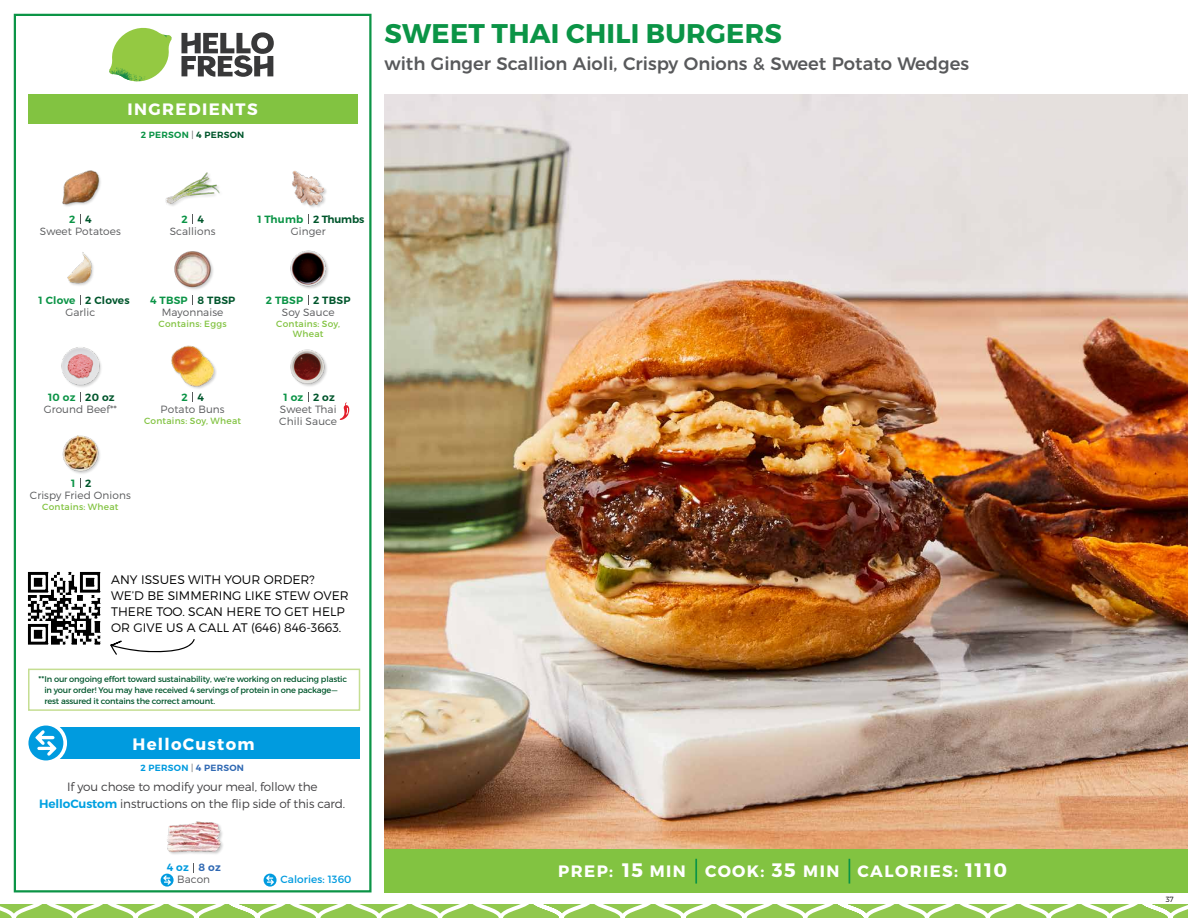
<style>
.page{position:relative;width:1188px;height:918px;background:#fff}
.page>*{position:absolute;margin:0;border:0;box-sizing:border-box;transform-origin:0 0}
.t1{font:700 27px "Montserrat";letter-spacing:.01em;color:#0b9446}
.t2{font:500 18px "Montserrat";color:#58595b}
.t3{font:700 16.5px "Montserrat";letter-spacing:.085em;color:#fff}
.t4{font:300 12.3px/16px "Montserrat";color:#000}
.t5{font:300 12px/16.5px "Montserrat";letter-spacing:-.01em;color:#414042;text-align:center}
.t6{font:300 10.5px/12px "Montserrat";letter-spacing:.01em;color:#58595b}
.t7{font:600 10.5px "Montserrat";letter-spacing:.02em;color:#00562c}
.t8{font:600 10.5px "Montserrat";letter-spacing:.02em;color:#0b9446}
.t9{font:10.5px "Montserrat";letter-spacing:.01em;color:#009bdf}
.t10{font:600 10.5px "Montserrat";color:#009bdf}
.t11{font:9px/10.5px "Montserrat";letter-spacing:.025em;color:#82c341;text-align:center}
.t12{font:600 9px "Montserrat";letter-spacing:.03em;color:#0b9446}
.t13{font:600 9px "Montserrat";letter-spacing:.03em;color:#009bdf}
.t14{font:8.25px/11.2px "Montserrat";letter-spacing:-.02em;color:#00562c}
.t15{font:300 7.5px "Montserrat";color:#000}
.s1{font-weight:300;color:#58595b}
.s2{color:#00562c}
.s3{font-size:8.4px}
.s4{font-weight:600;color:#00a1e1}
.s5{color:#3069b3}
.s6{font-size:19.5px}
</style>
<div class="page">
<svg style="left:0;top:904px;width:1188px;height:14px"></svg>
<div style="left:384px;top:849px;width:804px;height:43px;background:#82c341"></div>
<svg style="left:181px;top:32px;width:93px;height:45px"></svg>
<svg style="left:114px;top:28px;width:55px;height:36px"></svg>
<img style="left:143px;top:28px;width:29px;height:24px">
<img style="left:112px;top:48px;width:54px;height:10px">
<img style="left:109px;top:52px;width:55px;height:30px">
<img style="left:142px;top:58px;width:24px;height:23px">
<div style="left:28px;top:94px;width:330px;height:30px;background:#82c341"></div>
<div style="left:14px;top:14px;width:358px;height:878px;border:2px solid #0b9446"></div>
<img style="left:384px;top:94px;width:804px;height:755px">
<img style="left:174px;top:251px;width:39px;height:39px">
<img style="left:290px;top:250px;width:38px;height:39px">
<img style="left:165px;top:172px;width:55px;height:34px">
<img style="left:292px;top:171px;width:35px;height:37px">
<img style="left:67px;top:252px;width:27px;height:34px">
<img style="left:62px;top:170px;width:39px;height:36px">
<div style="left:171px;top:346px;width:46px;height:44px;background:#000;opacity:.2"></div>
<img style="left:171px;top:345px;width:46px;height:43px">
<img style="left:290px;top:349px;width:37px;height:37px">
<img style="left:61px;top:347px;width:40px;height:41px">
<img style="left:62px;top:435px;width:38px;height:39px">
<img style="left:167px;top:821px;width:56px;height:33px">
<svg style="left:340px;top:402px;width:9px;height:18px"></svg>
<div style="left:28px;top:669px;width:332px;height:42px;border:2px solid #c5de92"></div>
<div style="left:33px;top:727px;width:327px;height:32px;background:#009bdf"></div>
<svg style="left:25px;top:722px;width:42px;height:42px"></svg>
<div style="left:28px;top:726px;width:35px;height:34px;background:#009bdf;border-radius:50%"></div>
<svg style="left:35px;top:730px;width:22px;height:26px"></svg>
<svg style="left:161px;top:874px;width:13px;height:13px"></svg>
<svg style="left:163px;top:875px;width:8px;height:10px"></svg>
<svg style="left:264px;top:874px;width:13px;height:13px"></svg>
<svg style="left:266px;top:875px;width:8px;height:10px"></svg>
<hr style="left:695px;top:859px;width:2px;height:25px;background:#0b9446">
<svg style="left:849px;top:859px;width:1px;height:25px"></svg>
<img style="left:27px;top:571px;width:74px;height:74px">
<svg style="left:110px;top:639px;width:85px;height:16px"></svg>
<h3 class="t3" style="left:128px;top:99px;width:132px">INGREDIENTS</h3>
<p class="t12" style="left:141px;top:129px;width:105px">2 PERSON <span class="s1">|</span> <span class="s2">4 PERSON</span></p>
<h1 class="t1" style="left:385px;top:17px;width:399px">SWEET THAI CHILI BURGERS</h1>
<h2 class="t2" style="left:384px;top:49px;width:586px">with Ginger Scallion Aioli, Crispy Onions &amp; Sweet Potato Wedges</h2>
<p class="t8" style="left:69px;top:212px;width:8px">2</p>
<p class="t7" style="left:85px;top:212px;width:8px">4</p>
<p class="t7" style="left:198px;top:212px;width:8px">4</p>
<p class="t7" style="left:313px;top:212px;width:53px">2 Thumbs</p>
<p class="t8" style="left:182px;top:212px;width:8px">2</p>
<p class="t8" style="left:257px;top:212px;width:47px">1 Thumb</p>
<p class="t6" style="left:40px;top:225px;width:83px">Sweet Potatoes</p>
<p class="t6" style="left:170px;top:225px;width:47px">Scallions</p>
<p class="t6" style="left:291px;top:225px;width:36px">Ginger</p>
<p class="t8" style="left:39px;top:293px;width:38px">1 Clove</p>
<p class="t7" style="left:85px;top:293px;width:46px">2 Cloves</p>
<p class="t7" style="left:198px;top:293px;width:39px">8 TBSP</p>
<p class="t7" style="left:313px;top:293px;width:39px">2 TBSP</p>
<p class="t8" style="left:150px;top:293px;width:39px">4 TBSP</p>
<p class="t8" style="left:266px;top:293px;width:39px">2 TBSP</p>
<p class="t6" style="left:65px;top:306px;width:32px">Garlic</p>
<p class="t6" style="left:162px;top:306px;width:63px">Mayonnaise</p>
<p class="t11" style="left:159px;top:318px;width:70px">Contains: Eggs</p>
<p class="t6" style="left:282px;top:306px;width:54px">Soy Sauce</p>
<p class="t11" style="left:276px;top:318px;width:65px">Contains: Soy,<br>Wheat</p>
<p class="t8" style="left:48px;top:390px;width:29px">10 oz</p>
<p class="t7" style="left:85px;top:390px;width:31px">20 oz</p>
<p class="t7" style="left:198px;top:390px;width:8px">4</p>
<p class="t7" style="left:313px;top:390px;width:23px">2 oz</p>
<p class="t8" style="left:182px;top:390px;width:8px">2</p>
<p class="t8" style="left:284px;top:390px;width:21px">1 oz</p>
<p class="t6" style="left:44px;top:403px;width:75px">Ground Beef**</p>
<p class="t6" style="left:161px;top:403px;width:66px">Potato Buns</p>
<p class="t11" style="left:144px;top:415px;width:98px">Contains: Soy, Wheat</p>
<p class="t6" style="left:279px;top:403px;width:59px">Sweet Thai<br>Chili Sauce</p>
<p class="t8" style="left:71px;top:477px;width:6px">1</p>
<p class="t7" style="left:85px;top:477px;width:8px">2</p>
<p class="t6" style="left:30px;top:489px;width:102px">Crispy Fried Onions</p>
<p class="t11" style="left:42px;top:501px;width:78px">Contains: Wheat</p>
<h3 class="t4" style="left:111px;top:571px;width:239px">ANY ISSUES WITH YOUR ORDER?<br>WE’D BE SIMMERING LIKE STEW OVER<br>THERE TOO. SCAN HERE TO GET HELP<br>OR GIVE US A CALL AT (646) 846-3663.</h3>
<p class="t14" style="left:44px;top:673px;width:304px;text-indent:-6px"><span class="s3">**</span>In our ongoing effort toward sustainability, we’re working on reducing plastic in your order! You may have received 4 servings of protein in one package— rest assured it contains the correct amount.</p>
<h3 class="t3" style="left:133px;top:734px;width:123px">HelloCustom</h3>
<h3 class="t5" style="left:39px;top:778px;width:308px">If you chose to modify your meal, follow the<br><span class="s4">HelloCustom</span> instructions on the flip side of this card.</h3>
<p class="t13" style="left:141px;top:763px;width:105px">2 PERSON <span class="s1">|</span> <span class="s5">4 PERSON</span></p>
<p class="t10" style="left:167px;top:861px;width:56px">4 oz <span class="s5">8 oz</span></p>
<p class="t6" style="left:177px;top:873px;width:35px">Bacon</p>
<p class="t9" style="left:280px;top:873px;width:73px">Calories: 1360</p>
<h3 class="t3" style="left:558px;top:861px;width:451px">PREP: <span class="s6">15</span> MIN COOK: <span class="s6">35</span> MIN CALORIES: <span class="s6">1110</span></h3>
<p class="t15" style="left:1166px;top:895px;width:9px">37</p>
</div>
